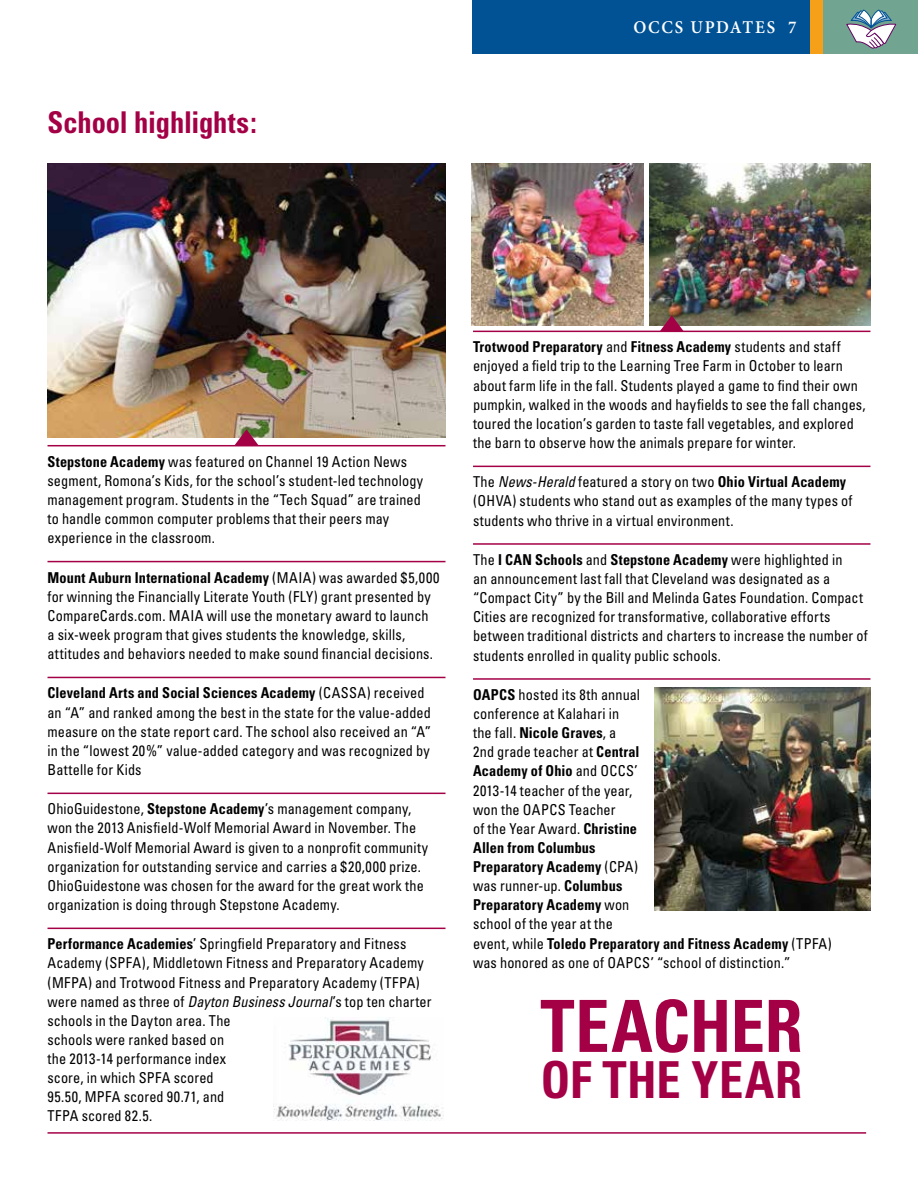
<style>
.page{position:relative;width:918px;height:1188px;background:#fff}
.page>*{position:absolute;margin:0;border:0;box-sizing:border-box;transform-origin:0 0}
.t1{font:700 condensed 72px "Univers";color:#a30046;scale:.95 1}
.t2{font:700 condensed 51px "Univers";letter-spacing:.005em;color:#a30046;scale:.95 1}
.t3{font:700 condensed 30px "Univers";letter-spacing:-.005em;color:#a30046;scale:.95 1}
.t4{font:600 18px "Minion Pro";letter-spacing:.06em;color:#fff;scale:.95 1}
.t5{font:condensed 15px/19.2px "Univers";letter-spacing:.01em;color:#000;scale:.95 1}
.s1{font-weight:700}
.s2{font-style:italic}
</style>
<div class="page">
<img style="left:48px;top:163px;width:398px;height:274px">
<hr style="left:48px;top:445px;width:398px;height:1px;background:#a30046">
<hr style="left:48px;top:561px;width:398px;height:1px;background:#a30046">
<hr style="left:48px;top:677px;width:398px;height:1px;background:#a30046">
<hr style="left:48px;top:793px;width:398px;height:1px;background:#a30046">
<hr style="left:48px;top:928px;width:398px;height:1px;background:#a30046">
<svg style="left:235px;top:429px;width:23px;height:16px"></svg>
<hr style="left:473px;top:331px;width:397px;height:1px;background:#a30046">
<hr style="left:473px;top:466px;width:397px;height:1px;background:#a30046">
<hr style="left:473px;top:543px;width:397px;height:2px;background:#a30046">
<hr style="left:473px;top:678px;width:397px;height:2px;background:#a30046">
<div style="left:810px;top:0;width:14px;height:54px;background:#f6a01a"></div>
<div style="left:824px;top:0;width:94px;height:54px;background:#72a492"></div>
<div style="left:472px;top:0;width:338px;height:54px;background:#005295"></div>
<svg style="left:846px;top:9px;width:51px;height:40px"></svg>
<img style="left:472px;top:163px;width:172px;height:162px">
<img style="left:649px;top:163px;width:222px;height:162px">
<img style="left:273px;top:1017px;width:170px;height:103px">
<img style="left:654px;top:688px;width:216px;height:223px">
<svg style="left:660px;top:315px;width:24px;height:16px"></svg>
<hr style="left:48px;top:1132px;width:818px;height:2px;background:#a30046">
<h3 class="t3" style="left:48px;top:104px;width:222px">School highlights:</h3>
<p class="t4" style="left:633px;top:15px;width:15px">OCC</p>
<p class="t4" style="left:675px;top:15px;width:130px">S UPDATES 7</p>
<p class="t5" style="left:48px;top:452px;width:397px"><span class="s1">Stepstone Academy</span> was featured on Channel 19 Action News segment, Romona’s Kids, for the school’s student-led technology management program. Students in the “Tech Squad” are trained to handle common computer problems that their peers may experience in the classroom.</p>
<p class="t5" style="left:48px;top:567px;width:414px"><span class="s1">Mount Auburn International Academy</span> (MAIA) was awarded $5,000 for winning the Financially Literate Youth (FLY) grant presented by CompareCards.com. MAIA will use the monetary award to launch<br>a six-week program that gives students the knowledge, skills, attitudes and behaviors needed to make sound financial decisions.</p>
<p class="t5" style="left:48px;top:683px;width:405px"><span class="s1">Cleveland Arts and Social Sciences Academy</span> (CASSA) received an “A” and ranked among the best in the state for the value-added measure on the state report card. The school also received an “A” in the “lowest 20%” value-added category and was recognized by Battelle for Kids</p>
<p class="t5" style="left:48px;top:799px;width:402px">OhioGuidestone, <span class="s1">Stepstone Academy</span>’s management company, won the 2013 Anisfield-Wolf Memorial Award in November. The Anisfield-Wolf Memorial Award is given to a nonprofit community organization for outstanding service and carries a $20,000 prize.<br>OhioGuidestone was chosen for the award for the great work the organization is doing through Stepstone Academy.</p>
<p class="t5" style="left:48px;top:934px;width:406px"><span class="s1">Performance Academies</span>’ Springfield Preparatory and Fitness Academy (SPFA), Middletown Fitness and Preparatory Academy (MFPA) and Trotwood Fitness and Preparatory Academy (TFPA) were named as three of <span class="s2">Dayton Business Journal</span>’s top ten charter schools in the Dayton area. The<br>schools were ranked based on<br>the 2013-14 performance index<br>score, in which SPFA scored<br>95.50, MPFA scored 90.71, and<br>TFPA scored 82.5.</p>
<p class="t5" style="left:473px;top:337px;width:415px"><span class="s1">Trotwood Preparatory</span> and <span class="s1">Fitness Academy</span> students and staff enjoyed a field trip to the Learning Tree Farm in October to learn about farm life in the fall. Students played a game to find their own pumpkin, walked in the woods and hayfields to see the fall changes, toured the location’s garden to taste fall vegetables, and explored the barn to observe how the animals prepare for winter.</p>
<p class="t5" style="left:473px;top:472px;width:401px">The <span class="s2">News-Herald</span> featured a story on two <span class="s1">Ohio Virtual Academy </span>(OHVA) students who stand out as examples of the many types of students who thrive in a virtual environment.</p>
<p class="t5" style="left:473px;top:550px;width:417px">The <span class="s1">I CAN Schools</span> and <span class="s1">Stepstone Academy</span> were highlighted in<br>an announcement last fall that Cleveland was designated as a “Compact City” by the Bill and Melinda Gates Foundation. Compact Cities are recognized for transformative, collaborative efforts between traditional districts and charters to increase the number of students enrolled in quality public schools.</p>
<p class="t5" style="left:473px;top:685px;width:379px"><span class="s1">OAPCS</span> hosted its 8th annual<br>conference at Kalahari in<br>the fall. <span class="s1">Nicole Graves</span>, a<br>2nd grade teacher at <span class="s1">Central<br>Academy of Ohio</span> and OCCS’<br>2013-14 teacher of the year,<br>won the OAPCS Teacher<br>of the Year Award. <span class="s1">Christine<br>Allen from Columbus<br>Preparatory Academy</span> (CPA)<br>was runner-up. <span class="s1">Columbus<br>Preparatory Academy</span> won<br>school of the year at the<br>event, while <span class="s1">Toledo Preparatory and Fitness Academy</span> (TPFA) was honored as one of OAPCS’ “school of distinction.”</p>
<h1 class="t1" style="left:540px;top:982px;width:278px">TEACHER</h1>
<h2 class="t2" style="left:541px;top:1048px;width:277px">OF THE YEAR</h2>
</div>
